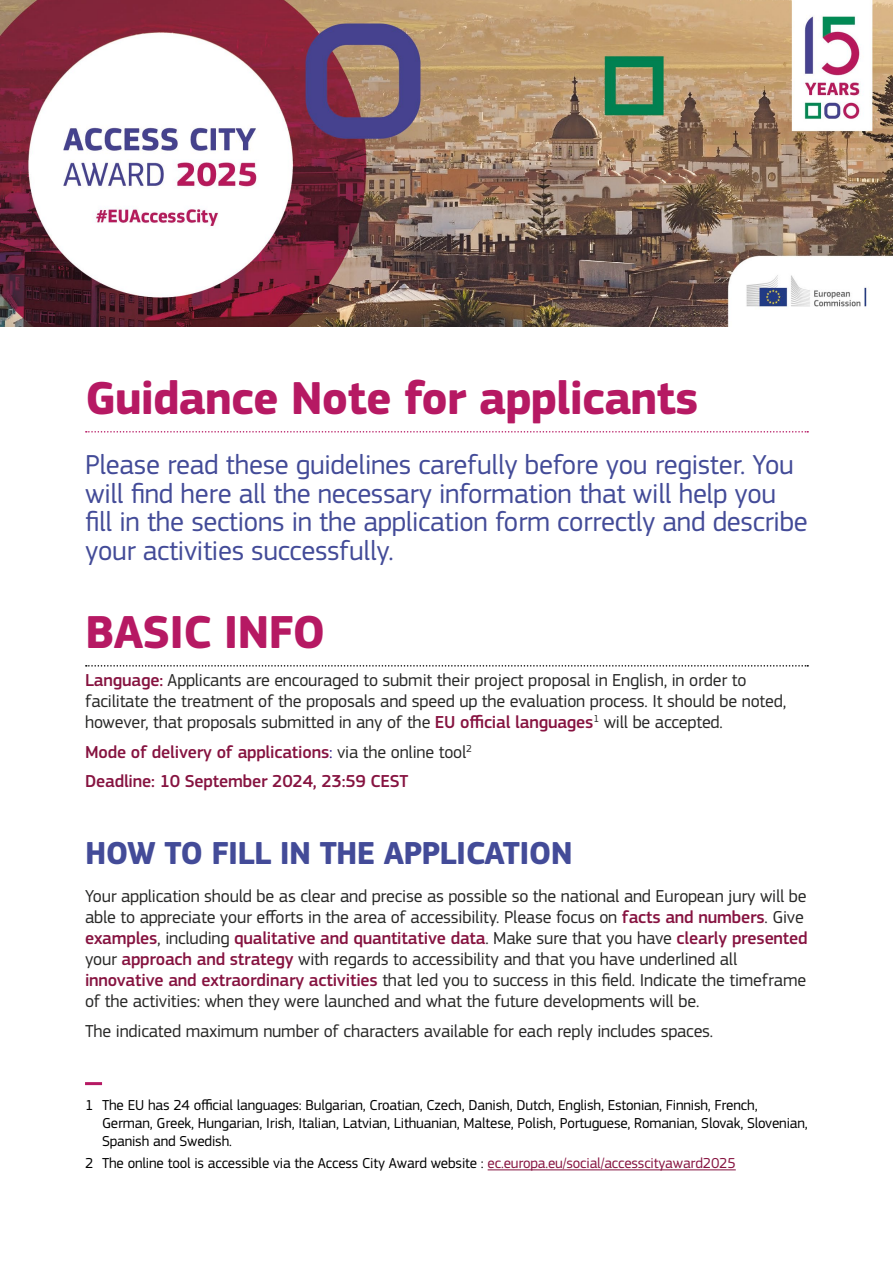
<style>
.page{position:relative;width:893px;height:1263px;background:#fff}
.page>*{position:absolute;margin:0;border:0;box-sizing:border-box;transform-origin:0 0}
.Title__H1{font:700 48px "EC Square Sans Pro";letter-spacing:-.02em;color:#b61963}
.Heading__H1{font:700 33px "EC Square Sans Pro";letter-spacing:-.02em;color:#434b98}
.Lead_Text__P{font:28.5px/28.5px "EC Square Sans Pro";letter-spacing:-.01em;color:#434b98}
.Body_Copy__P{font:18px/21px "EC Square Sans Pro";letter-spacing:-.01em;color:#282827}
.Body_Copy__P-2{font:500 18px "EC Square Sans Pro";letter-spacing:-.01em;color:#861340}
.Footnotes__P{font:15px/18px "EC Square Sans Pro";letter-spacing:-.01em;color:#000}
.s1{font-weight:500;color:#861340}
.s2{font-weight:400;color:#261385}
.s3{font-weight:400;color:#282827}
.s4{color:#861340}
</style>
<div class="page">
<img style="left:0;top:0;width:893px;height:326px">
<svg style="left:86px;top:431px;width:722px;height:2px"></svg>
<svg style="left:86px;top:665px;width:722px;height:2px"></svg>
<hr style="left:85px;top:1082px;width:17px;height:3px;background:#b61963">
<hr style="left:488px;top:1169px;width:248px;height:1px;background:#861340">
<h1 class="Title__H1" style="left:85px;top:369px;width:615px">Guidance Note for applicants</h1>
<p class="Lead_Text__P" style="left:85px;top:451px;width:724px">Please read these guidelines carefully before you register. You will find here all the necessary information that will help you fill in the sections in the application form correctly and describe your activities successfully.</p>
<h1 class="Title__H1" style="left:85px;top:603px;width:242px">BASIC INFO</h1>
<p class="Body_Copy__P" style="left:85px;top:670px;width:703px"><span class="s1">Language:</span> Applicants are encouraged to submit their project proposal in English, in order to facilitate the treatment of the proposals and speed up the evaluation process. It should be noted, however, that proposals submitted in any of the <span class="s1">EU official languages</span><sup>1</sup> will be accepted.</p>
<p class="Body_Copy__P-2" style="left:85px;top:741px;width:389px">Mode of delivery of applications<span class="s2">:</span> <span class="s3">via the online tool</span><sup>2</sup></p>
<p class="Body_Copy__P-2" style="left:85px;top:771px;width:325px">Deadline: 10 September 2024, 23:59 CEST</p>
<h1 class="Heading__H1" style="left:85px;top:833px;width:490px">HOW TO FILL IN THE APPLICATION</h1>
<p class="Body_Copy__P" style="left:85px;top:886px;width:724px">Your application should be as clear and precise as possible so the national and European jury will be able to appreciate your efforts in the area of accessibility. Please focus on <span class="s1">facts and numbers</span>. Give <span class="s1">examples</span>, including <span class="s1">qualitative and quantitative data</span>. Make sure that you have <span class="s1">clearly presented </span>your <span class="s1">approach and strategy</span> with regards to accessibility and that you have underlined all <span class="s1">innovative and extraordinary activities</span> that led you to success in this field. Indicate the timeframe of the activities: when they were launched and what the future developments will be.</p>
<p class="Body_Copy__P" style="left:85px;top:1020px;width:630px">The indicated maximum number of characters available for each reply includes spaces.</p>
<p class="Footnotes__P" style="left:102px;top:1096px;width:707px;text-indent:-17px">1 The EU has 24 official languages: Bulgarian, Croatian, Czech, Danish, Dutch, English, Estonian, Finnish, French,<br>German, Greek, Hungarian, Irish, Italian, Latvian, Lithuanian, Maltese, Polish, Portuguese, Romanian, Slovak, Slovenian,<br>Spanish and Swedish.</p>
<p class="Footnotes__P" style="left:85px;top:1154px;width:652px">2 The online tool is accessible via the Access City Award website : <span class="s4">ec.europa.eu/social/accesscityaward2025</span></p>
</div>
